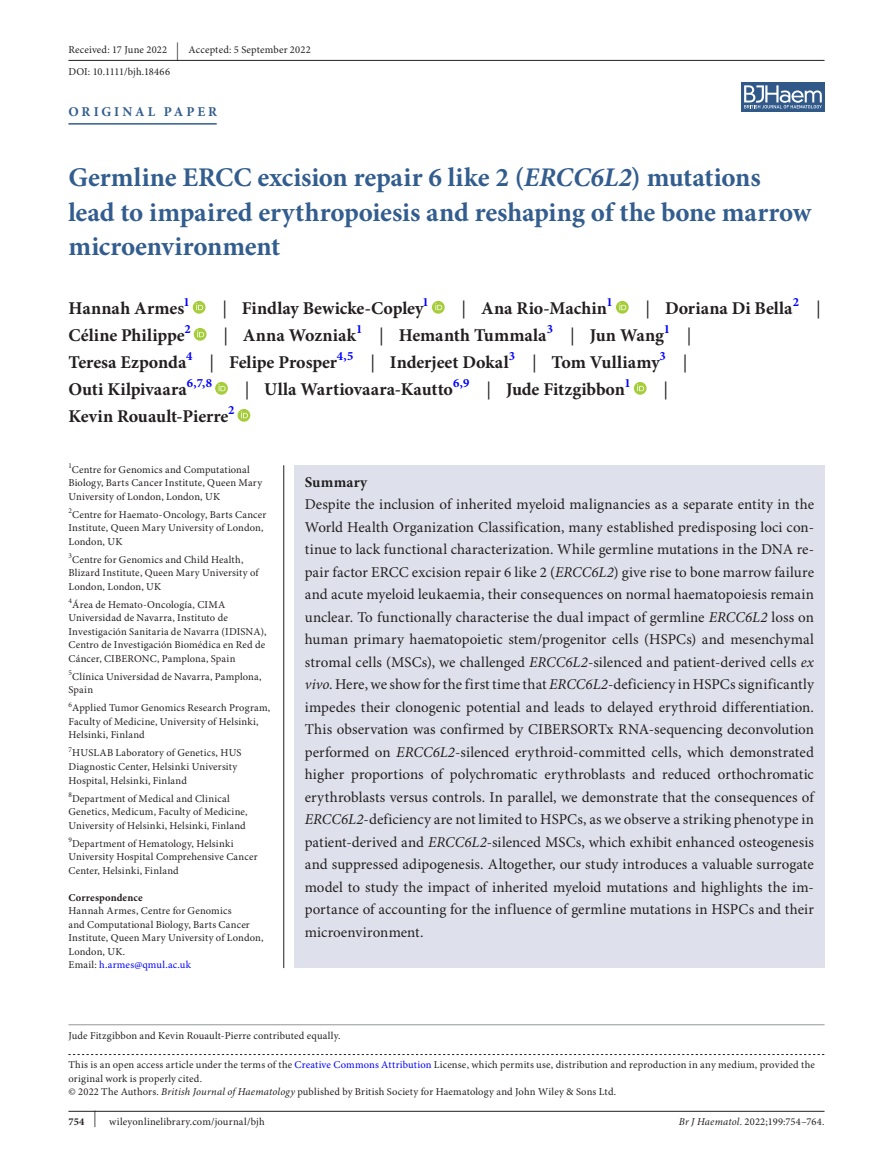
<style>
.page{position:relative;width:893px;height:1174px;background:#fff}
.page>*{position:absolute;margin:0;border:0;box-sizing:border-box;transform-origin:0 0}
.t1{font:700 27px/34.5px "Minion Pro";letter-spacing:-.005em;color:#325d8e}
.t2{font:700 18px "Minion Pro";color:#231f20}
.t3{font:18px "Minion Pro";color:#231f20}
.t4{font:15px/22.5px "Minion Pro";letter-spacing:.005em;color:#231f20;text-align:justify}
.t5{font:700 15px "Minion Pro";letter-spacing:.015em;color:#231f20}
.t6{font:700 13.5px "Minion Pro";letter-spacing:.21em;color:#325d8e}
.t7{font:700 12.6px "Minion Pro";color:#00f}
.t8{font:10.5px/13.5px "Minion Pro";letter-spacing:.015em;color:#231f20}
.t9{font:700 10.5px "Minion Pro";letter-spacing:.01em;color:#231f20}
.t10{font:7.35px "Minion Pro";color:#231f20}
.s1{font-size:18px}
.s2{font-style:italic}
.s3{font-weight:400}
.s4{color:#00f}
.s5{font-weight:700}
</style>
<div class="page">
<hr style="left:68px;top:1111px;width:756px;height:1px;background:#231f20">
<div style="left:741px;top:82px;width:83px;height:30px;background:#30598a"></div>
<svg style="left:744px;top:85px;width:78px;height:23px"></svg>
<hr style="left:68px;top:123px;width:149px;height:2px;background:#325d8e">
<svg style="left:193px;top:301px;width:13px;height:13px"></svg>
<svg style="left:196px;top:303px;width:7px;height:7px"></svg>
<svg style="left:432px;top:301px;width:13px;height:13px"></svg>
<svg style="left:435px;top:303px;width:7px;height:7px"></svg>
<svg style="left:616px;top:301px;width:13px;height:13px"></svg>
<svg style="left:619px;top:303px;width:7px;height:7px"></svg>
<svg style="left:194px;top:328px;width:13px;height:13px"></svg>
<svg style="left:197px;top:330px;width:7px;height:7px"></svg>
<svg style="left:215px;top:382px;width:13px;height:13px"></svg>
<svg style="left:219px;top:384px;width:6px;height:7px"></svg>
<svg style="left:634px;top:382px;width:13px;height:13px"></svg>
<svg style="left:637px;top:384px;width:7px;height:7px"></svg>
<svg style="left:238px;top:409px;width:12px;height:13px"></svg>
<svg style="left:241px;top:411px;width:7px;height:7px"></svg>
<hr style="left:68px;top:60px;width:756px;height:1px;background:#231f20">
<svg style="left:68px;top:1054px;width:756px;height:1px"></svg>
<hr style="left:68px;top:1024px;width:756px;height:1px;background:#939598">
<div style="left:294px;top:465px;width:530px;height:503px;background:#dee1eb"></div>
<hr style="left:283px;top:465px;width:1px;height:503px;background:#231f20">
<p class="t8" style="left:68px;top:39px;width:244px;line-height:21.9px">Received: 17 June 2022 <span class="s1">|</span> Accepted: 5 September 2022<br>DOI: 10.1111/bjh.18466</p>
<p class="t6" style="left:69px;top:103px;width:150px">ORIGINAL PAPER</p>
<h1 class="t1" style="left:68px;top:161px;width:744px">Germline ERCC excision repair 6 like 2 (<span class="s2">ERCC6L2</span>) mutations lead to impaired erythropoiesis and reshaping of the bone marrow microenvironment</h1>
<h2 class="t2" style="left:68px;top:297px;width:117px">Hannah Armes</h2>
<p class="t7" style="left:183px;top:294px;width:8px">1</p>
<h2 class="t2" style="left:222px;top:297px;width:203px"><span class="s3">|</span> Findlay Bewicke-Copley</h2>
<p class="t7" style="left:423px;top:294px;width:8px">1</p>
<h2 class="t2" style="left:462px;top:297px;width:147px"><span class="s3">|</span> Ana Rio-Machin</h2>
<p class="t7" style="left:607px;top:294px;width:8px">1</p>
<h2 class="t2" style="left:646px;top:297px;width:149px"><span class="s3">|</span> Doriana Di Bella</h2>
<p class="t7" style="left:793px;top:294px;width:8px">2</p>
<h2 class="t3" style="left:816px;top:297px;width:6px">|</h2>
<h2 class="t2" style="left:68px;top:324px;width:118px">Céline Philippe</h2>
<p class="t7" style="left:184px;top:321px;width:8px">2</p>
<h2 class="t2" style="left:223px;top:324px;width:134px"><span class="s3">|</span> Anna Wozniak</h2>
<p class="t7" style="left:356px;top:321px;width:8px">1</p>
<h2 class="t2" style="left:379px;top:324px;width:169px"><span class="s3">|</span> Hemanth Tummala</h2>
<p class="t7" style="left:547px;top:321px;width:8px">3</p>
<h2 class="t2" style="left:570px;top:324px;width:95px"><span class="s3">|</span> Jun Wang</h2>
<p class="t7" style="left:664px;top:321px;width:8px">1</p>
<h2 class="t3" style="left:687px;top:324px;width:6px">|</h2>
<h2 class="t2" style="left:68px;top:351px;width:119px">Teresa Ezponda</h2>
<p class="t7" style="left:186px;top:348px;width:8px">4</p>
<h2 class="t2" style="left:209px;top:351px;width:129px"><span class="s3">|</span> Felipe Prosper</h2>
<p class="t7" style="left:337px;top:348px;width:18px">4,5</p>
<h2 class="t2" style="left:370px;top:351px;width:140px"><span class="s3">|</span> Inderjeet Dokal</h2>
<p class="t7" style="left:509px;top:348px;width:8px">3</p>
<h2 class="t2" style="left:532px;top:351px;width:129px"><span class="s3">|</span> Tom Vulliamy</h2>
<p class="t7" style="left:659px;top:348px;width:8px">3</p>
<h2 class="t3" style="left:683px;top:351px;width:6px">|</h2>
<h2 class="t2" style="left:68px;top:378px;width:120px">Outi Kilpivaara</h2>
<p class="t7" style="left:187px;top:375px;width:27px">6,7,8</p>
<h2 class="t2" style="left:245px;top:378px;width:210px"><span class="s3">|</span> Ulla Wartiovaara-Kautto</h2>
<p class="t7" style="left:453px;top:375px;width:18px">6,9</p>
<h2 class="t2" style="left:486px;top:378px;width:140px"><span class="s3">|</span> Jude Fitzgibbon</h2>
<p class="t7" style="left:624px;top:375px;width:8px">1</p>
<h2 class="t3" style="left:663px;top:378px;width:6px">|</h2>
<h2 class="t2" style="left:68px;top:405px;width:162px">Kevin Rouault-Pierre</h2>
<p class="t7" style="left:228px;top:402px;width:8px">2</p>
<p class="t10" style="left:68px;top:461px;width:5px">1</p>
<p class="t8" style="left:68px;top:463px;width:195px;text-indent:3px">Centre for Genomics and Computational<br>Biology, Barts Cancer Institute, Queen Mary<br>University of London, London, UK</p>
<p class="t10" style="left:68px;top:506px;width:5px">2</p>
<p class="t8" style="left:68px;top:508px;width:199px;text-indent:4px">Centre for Haemato-Oncology, Barts Cancer<br>Institute, Queen Mary University of London,<br>London, UK</p>
<p class="t10" style="left:68px;top:551px;width:5px">3</p>
<p class="t8" style="left:68px;top:553px;width:192px;text-indent:4px">Centre for Genomics and Child Health,<br>Blizard Institute, Queen Mary University of<br>London, London, UK</p>
<p class="t10" style="left:68px;top:596px;width:5px">4</p>
<p class="t8" style="left:68px;top:598px;width:199px;text-indent:4px">Área de Hemato-Oncología, CIMA Universidad de Navarra, Instituto de Investigación Sanitaria de Navarra (IDISNA), Centro de Investigación Biomédica en Red de Cáncer, CIBERONC, Pamplona, Spain</p>
<p class="t10" style="left:68px;top:668px;width:5px">5</p>
<p class="t8" style="left:68px;top:670px;width:194px;text-indent:4px">Clínica Universidad de Navarra, Pamplona,<br>Spain</p>
<p class="t10" style="left:68px;top:700px;width:5px">6</p>
<p class="t8" style="left:68px;top:702px;width:203px;text-indent:4px">Applied Tumor Genomics Research Program,<br>Faculty of Medicine, University of Helsinki,<br>Helsinki, Finland</p>
<p class="t10" style="left:68px;top:745px;width:5px">7</p>
<p class="t8" style="left:68px;top:747px;width:175px;text-indent:4px">HUSLAB Laboratory of Genetics, HUS<br>Diagnostic Center, Helsinki University<br>Hospital, Helsinki, Finland</p>
<p class="t8" style="left:68px;top:792px;width:181px"><sup>8</sup>Department of Medical and Clinical<br>Genetics, Medicum, Faculty of Medicine,<br>University of Helsinki, Helsinki, Finland</p>
<p class="t8" style="left:68px;top:837px;width:191px"><sup>9</sup>Department of Hematology, Helsinki<br>University Hospital Comprehensive Cancer<br>Center, Helsinki, Finland</p>
<p class="t9" style="left:68px;top:891px;width:76px">Correspondence</p>
<p class="t8" style="left:68px;top:904px;width:196px">Hannah Armes, Centre for Genomics<br>and Computational Biology, Barts Cancer<br>Institute, Queen Mary University of London,<br>London, UK.<br>Email: <span class="s4">h.armes@qmul.ac.uk</span></p>
<h3 class="t5" style="left:305px;top:473px;width:64px">Summary</h3>
<p class="t4" style="left:305px;top:494px;width:511px">Despite the inclusion of inherited myeloid malignancies as a separate entity in the World Health Organization Classification, many established predisposing loci con&shy;tinue to lack functional characterization. While germline mutations in the DNA re&shy;pair factor ERCC excision repair 6 like 2 (<span class="s2">ERCC6L2</span>) give rise to bone marrow failure and acute myeloid leukaemia, their consequences on normal haematopoiesis remain unclear. To functionally characterise the dual impact of germline <span class="s2">ERCC6L2</span> loss on human primary haematopoietic stem/progenitor cells (HSPCs) and mesenchymal stromal cells (MSCs), we challenged <span class="s2">ERCC6L2</span>-silenced and patient-derived cells <span class="s2">ex vivo</span>. Here, we show for the first time that <span class="s2">ERCC6L2</span>-deficiency in HSPCs significantly impedes their clonogenic potential and leads to delayed erythroid differentiation.<br>This observation was confirmed by CIBERSORTx RNA-sequencing deconvolution performed on <span class="s2">ERCC6L2</span>-silenced erythroid-committed cells, which demonstrated higher proportions of polychromatic erythroblasts and reduced orthochromatic erythroblasts versus controls. In parallel, we demonstrate that the consequences of <span class="s2">ERCC6L2</span>-deficiency are not limited to HSPCs, as we observe a striking phenotype in patient-derived and <span class="s2">ERCC6L2-</span>silenced MSCs, which exhibit enhanced osteogenesis and suppressed adipogenesis. Altogether, our study introduces a valuable surrogate model to study the impact of inherited myeloid mutations and highlights the im&shy;portance of accounting for the influence of germline mutations in HSPCs and their microenvironment.</p>
<p class="t8" style="left:68px;top:1029px;width:274px">Jude Fitzgibbon and Kevin Rouault-Pierre contributed equally.</p>
<p class="t8" style="left:68px;top:1058px;width:748px">This is an open access article under the terms of the <span class="s4">Creative Commons Attribution</span> License, which permits use, distribution and reproduction in any medium, provided the original work is properly cited.<br>© 2022 The Authors. <span class="s2">British Journal of Haematology</span> published by British Society for Haematology and John Wiley &amp; Sons Ltd.</p>
<p class="t8" style="left:68px;top:1115px;width:198px"><span class="s5">754</span> <sup>|</sup> wileyonlinelibrary.com/journal/bjh</p>
<p class="t8" style="left:679px;top:1115px;width:147px"><span class="s2">Br J Haematol</span>. 2022;199:754–764.</p>
</div>
